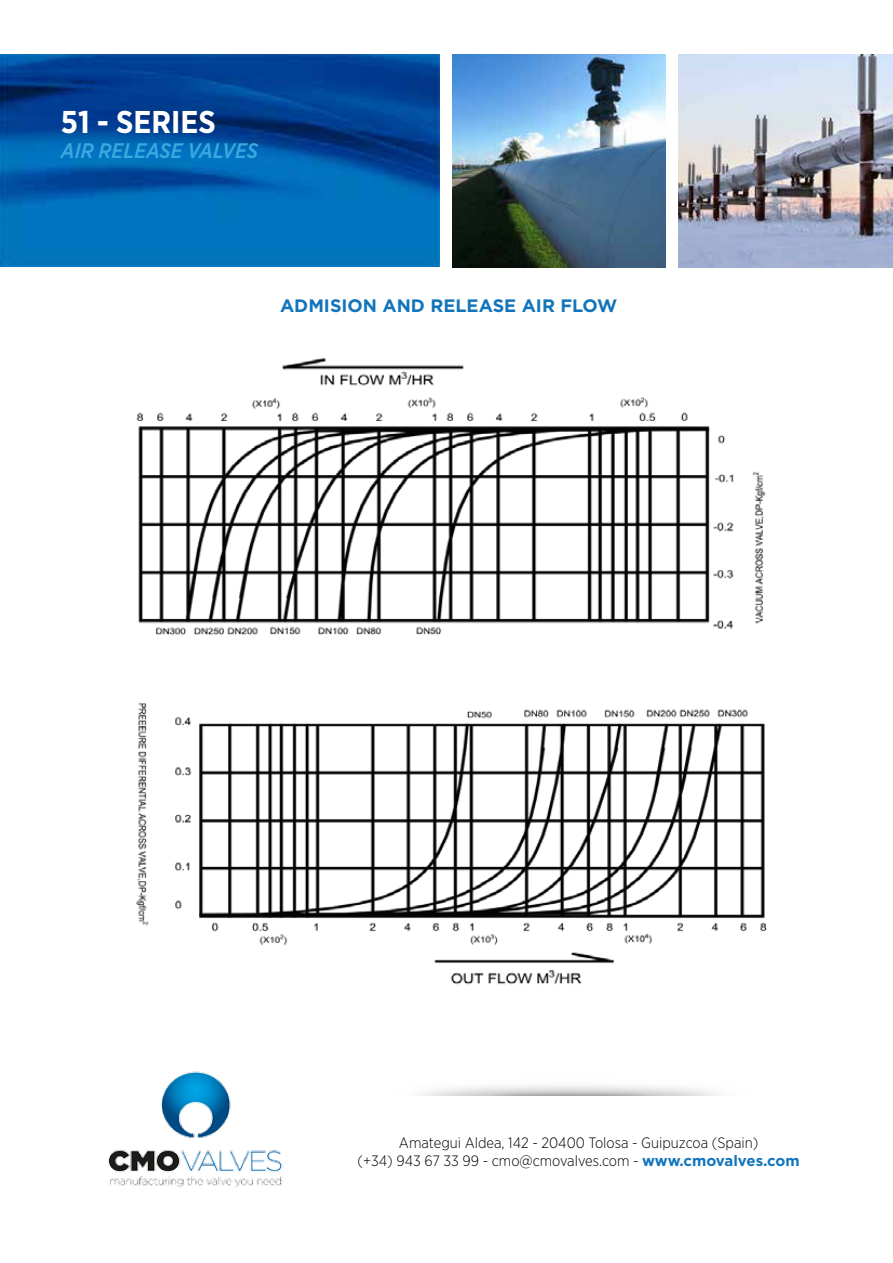
<style>
.page{position:relative;width:893px;height:1263px;background:#fff}
.page>*{position:absolute;margin:0;border:0;box-sizing:border-box;transform-origin:0 0}
.t1{font:700 31.5px "Gotham Narrow";color:#fff}
.t2{font:italic 500 21px "Gotham Narrow";color:#39a9e0}
.t3{font:700 18px "Gotham";color:#1275bb}
.t4{font:300 15px/18px "Gotham Narrow";color:#000;text-align:center}
.s1{font-family:"Gotham";font-weight:700;color:#1275bb}
</style>
<div class="page">
<img style="left:108px;top:1071px;width:175px;height:117px">
<img style="left:0;top:54px;width:440px;height:212px">
<img style="left:136px;top:358px;width:630px;height:277px">
<img style="left:136px;top:702px;width:631px;height:283px">
<img style="left:453px;top:54px;width:213px;height:213px">
<img style="left:679px;top:54px;width:214px;height:213px">
<h1 class="t1" style="left:61px;top:102px;width:156px">51 - SERIES</h1>
<h2 class="t2" style="left:61px;top:138px;width:199px">AIR RELEASE VALVES</h2>
<p class="t3" style="left:280px;top:294px;width:339px">ADMISION AND RELEASE AIR FLOW</p>
<p class="t4" style="left:357px;top:1133px;width:444px">Amategui Aldea, 142 - 20400 Tolosa - Guipuzcoa (Spain)<br>(+34) 943 67 33 99 - cmo@cmovalves.com - <span class="s1">www.cmovalves.com</span></p>
</div>
